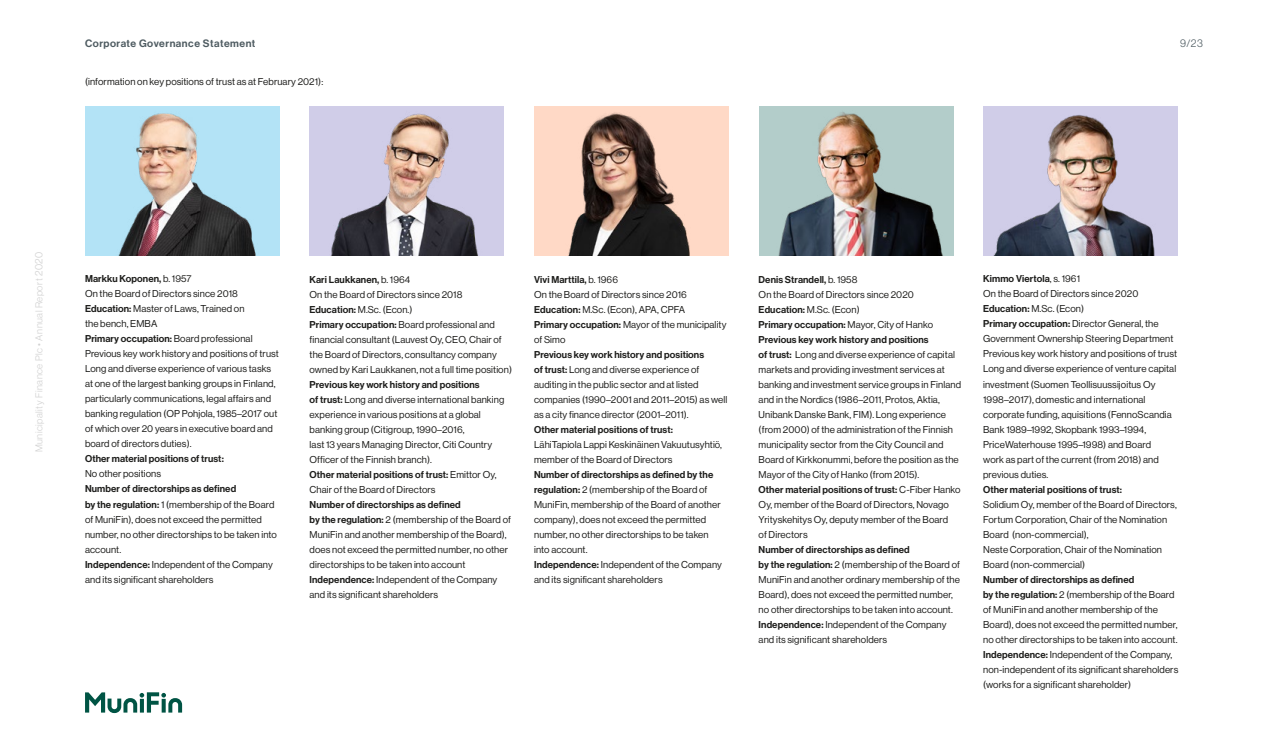
<style>
.page{position:relative;width:1263px;height:745px;background:#fff}
.page>*{position:absolute;margin:0;border:0;box-sizing:border-box;transform-origin:0 0}
.t1{font:10.5px "N Haas Grotesk DS Pro 65 Md";letter-spacing:.05em;color:#4e5b61}
.t2{font:10.5px "N Haas Grotesk DS Pro 45 Lt";color:#4e5b61}
.t3{font:9.75px/15px "N Haas Grotesk DS Pro 55 Rg";letter-spacing:.01em;color:#1d1d1b}
.t4{font:9.75px/15px "N Haas Grotesk DS Pro 65 Md";letter-spacing:.01em;color:#1d1d1b}
.t5{font:9.75px "N Haas Grotesk DS Pro 45 Lt";letter-spacing:.05em;color:#d0d0d0}
.s1{font-size:10.5px}
.s2{font-family:"N Haas Grotesk DS Pro 55 Rg"}
.s3{font-family:"N Haas Grotesk DS Pro 65 Md"}
</style>
<div class="page">
<svg style="left:85px;top:692px;width:97px;height:20px"></svg>
<img style="left:85px;top:106px;width:194px;height:149px">
<div style="left:310px;top:106px;width:194px;height:149px;background:#d0cde8"></div>
<img style="left:331px;top:113px;width:147px;height:142px">
<div style="left:534px;top:106px;width:195px;height:149px;background:#ffd9c6"></div>
<img style="left:568px;top:112px;width:122px;height:143px">
<img style="left:983px;top:108px;width:195px;height:147px">
<img style="left:759px;top:106px;width:194px;height:149px">
<p class="t1" style="left:85px;top:37px;width:172px">Corporate Governance Statement</p>
<p class="t3" style="left:85px;top:74px;width:240px">(information on key positions of trust as at February 2021):</p>
<p class="t2" style="left:1180px;top:37px;width:24px">9/23</p>
<p class="t5" style="left:34px;top:452px;width:202px;rotate:-90deg">Municipality Finance Plc • Annual Report <span class="s1">2020</span></p>
<p class="t4" style="left:85px;top:271px;width:108px">Markku Koponen, <span class="s2">b. 1957</span></p>
<p class="t3" style="left:85px;top:286px;width:161px">On the Board of Directors since 2018<br><span class="s3">Education:</span> Master of Laws, Trained on the bench, EMBA</p>
<p class="t4" style="left:85px;top:331px;width:169px">Primary occupation: <span class="s2">Board professional</span></p>
<p class="t3" style="left:85px;top:346px;width:195px">Previous key work history and positions of trust Long and diverse experience of various tasks at one of the largest banking groups in Finland, particularly communications, legal affairs and banking regulation (OP Pohjola, 1985–2017 out of which over 20 years in executive board and board of directors duties).</p>
<p class="t4" style="left:85px;top:451px;width:140px">Other material positions of trust:</p>
<p class="t3" style="left:85px;top:466px;width:78px">No other positions</p>
<p class="t4" style="left:85px;top:481px;width:153px">Number of directorships as defined</p>
<p class="t3" style="left:85px;top:496px;width:193px"><span class="s3">by the regulation:</span> 1 (membership of the Board of MuniFin), does not exceed the permitted number, no other directorships to be taken into account.<br><span class="s3">Independence:</span> Independent of the Company and its significant shareholders</p>
<p class="t4" style="left:310px;top:272px;width:102px">Kari Laukkanen, <span class="s2">b. 1964</span></p>
<p class="t3" style="left:310px;top:287px;width:204px">On the Board of Directors since 2018<br><span class="s3">Education:</span> M.Sc. (Econ.)<br><span class="s3">Primary occupation:</span> Board professional and financial consultant (Lauvest Oy, CEO, Chair of the Board of Directors, consultancy company owned by Kari Laukkanen, not a full time position)</p>
<p class="t4" style="left:310px;top:377px;width:172px">Previous key work history and positions</p>
<p class="t3" style="left:310px;top:391px;width:196px"><span class="s3">of trust:</span> Long and diverse international banking experience in various positions at a global banking group (Citigroup, 1990–2016,<br>last 13 years Managing Director, Citi Country Officer of the Finnish branch).</p>
<p class="t4" style="left:310px;top:467px;width:188px">Other material positions of trust: <span class="s2">Emittor Oy,</span></p>
<p class="t3" style="left:310px;top:481px;width:128px">Chair of the Board of Directors</p>
<p class="t4" style="left:310px;top:497px;width:153px">Number of directorships as defined</p>
<p class="t3" style="left:310px;top:511px;width:203px"><span class="s3">by the regulation:</span> 2 (membership of the Board of MuniFin and another membership of the Board), does not exceed the permitted number, no other directorships to be taken into account <span class="s3">Independence:</span> Independent of the Company and its significant shareholders</p>
<p class="t4" style="left:534px;top:272px;width:85px">Vivi Marttila, <span class="s2">b. 1966</span></p>
<p class="t3" style="left:534px;top:286px;width:194px">On the Board of Directors since 2016<br><span class="s3">Education:</span> M.Sc. (Econ), APA, CPFA<br><span class="s3">Primary occupation:</span> Mayor of the municipality of Simo</p>
<p class="t4" style="left:534px;top:346px;width:172px">Previous key work history and positions</p>
<p class="t3" style="left:534px;top:361px;width:195px"><span class="s3">of trust:</span> Long and diverse experience of auditing in the public sector and at listed companies (1990–2001 and 2011–2015) as well as a city finance director (2001–2011).</p>
<p class="t4" style="left:534px;top:421px;width:140px">Other material positions of trust:</p>
<p class="t3" style="left:534px;top:436px;width:189px">LähiTapiola Lappi Keskinäinen Vakuutusyhtiö, member of the Board of Directors</p>
<p class="t4" style="left:534px;top:466px;width:181px">Number of directorships as defined by the</p>
<p class="t3" style="left:534px;top:481px;width:189px"><span class="s3">regulation:</span> 2 (membership of the Board of MuniFin, membership of the Board of another company), does not exceed the permitted number, no other directorships to be taken into account.<br><span class="s3">Independence:</span> Independent of the Company and its significant shareholders</p>
<p class="t4" style="left:759px;top:271px;width:100px">Denis Strandell, <span class="s2">b. 1958</span></p>
<p class="t3" style="left:759px;top:286px;width:157px">On the Board of Directors since 2020<br><span class="s3">Education:</span> M.Sc. (Econ)</p>
<p class="t4" style="left:759px;top:316px;width:176px">Primary occupation: <span class="s2">Mayor, City of Hanko<br></span>Previous key work history and positions</p>
<p class="t3" style="left:759px;top:346px;width:204px"><span class="s3">of trust:</span> Long and diverse experience of capital markets and providing investment services at banking and investment service groups in Finland and in the Nordics (1986–2011, Protos, Aktia, Unibank Danske Bank, FIM). Long experience (from 2000) of the administration of the Finnish municipality sector from the City Council and Board of Kirkkonummi, before the position as the Mayor of the City of Hanko (from 2015).</p>
<p class="t4" style="left:759px;top:481px;width:203px">Other material positions of trust: <span class="s2">C-Fiber Hanko</span></p>
<p class="t3" style="left:759px;top:496px;width:192px;text-align:justify">Oy, member of the Board of Directors, Novago Yrityskehitys Oy, deputy member of the Board of Directors</p>
<p class="t4" style="left:759px;top:541px;width:153px">Number of directorships as defined</p>
<p class="t3" style="left:759px;top:556px;width:203px"><span class="s3">by the regulation:</span> 2 (membership of the Board of MuniFin and another ordinary membership of the Board), does not exceed the permitted number, no other directorships to be taken into account.<br><span class="s3">Independence:</span> Independent of the Company and its significant shareholders</p>
<p class="t4" style="left:983px;top:271px;width:98px">Kimmo Viertola<span class="s2">, s. 1961</span></p>
<p class="t3" style="left:983px;top:286px;width:195px">On the Board of Directors since 2020<br><span class="s3">Education:</span> M.Sc. (Econ)<br><span class="s3">Primary occupation:</span> Director General, the Government Ownership Steering Department Previous key work history and positions of trust Long and diverse experience of venture capital investment (Suomen Teollisuussijoitus Oy 1998–2017), domestic and international corporate funding, aquisitions (FennoScandia Bank 1989–1992, Skopbank 1993–1994, PriceWaterhouse 1995–1998) and Board<br>work as part of the current (from 2018) and previous duties.</p>
<p class="t4" style="left:983px;top:481px;width:140px">Other material positions of trust:</p>
<p class="t3" style="left:983px;top:496px;width:195px">Solidium Oy, member of the Board of Directors, Fortum Corporation, Chair of the Nomination Board (non-commercial),<br>Neste Corporation, Chair of the Nomination Board (non-commercial)</p>
<p class="t4" style="left:983px;top:571px;width:153px">Number of directorships as defined</p>
<p class="t3" style="left:983px;top:586px;width:197px"><span class="s3">by the regulation:</span> 2 (membership of the Board of MuniFin and another membership of the Board), does not exceed the permitted number, no other directorships to be taken into account.<br><span class="s3">Independence:</span> Independent of the Company, non-independent of its significant shareholders (works for a significant shareholder)</p>
</div>
